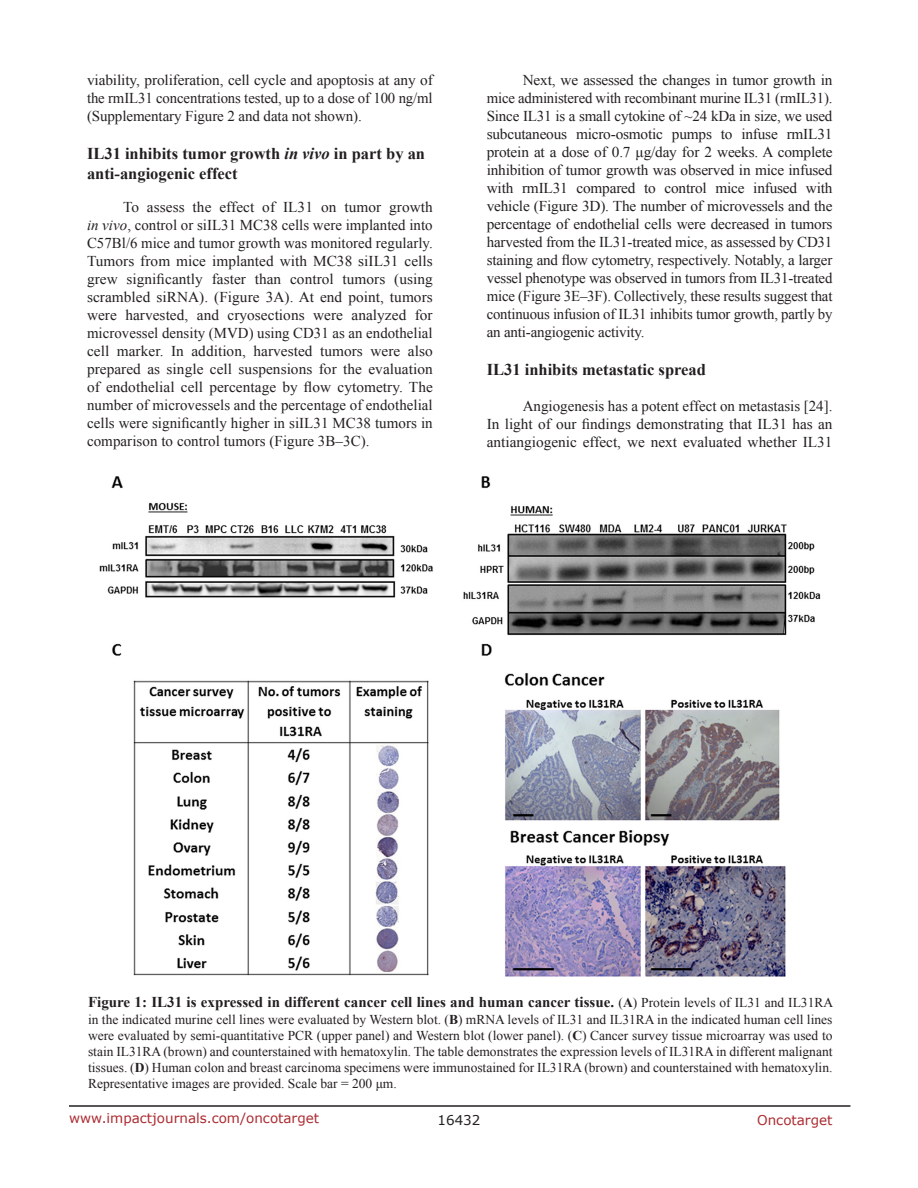
<style>
.page{position:relative;width:918px;height:1188px;background:#fff}
.page>*{position:absolute;margin:0;border:0;box-sizing:border-box;transform-origin:0 0}
.SubHeading_middle{font:700 16.5px/19.8px "Times New Roman";color:#231f20}
.BodyText{font:15px/18px "Times New Roman";letter-spacing:-.005em;color:#231f20;text-align:justify}
.FigureText{font:700 15px "Times New Roman";color:#231f20}
.FigureText-2{font:13.5px/16.2px "Times New Roman";color:#231f20;text-align:justify}
.t1{font:13.5px "Verdana";color:#ac2b31}
.t2{font:13.5px "Verdana";color:#231f20}
.s1{font-style:italic}
.s2{font-weight:400;font-size:13.5px}
.s3{font-size:13.5px}
.s4{font-weight:700}
</style>
<div class="page">
<hr style="left:69px;top:1105px;width:781px;height:2px;background:#231f20">
<img style="left:99px;top:476px;width:721px;height:500px">
<p class="BodyText" style="left:87px;top:71px;width:347px">viability, proliferation, cell cycle and apoptosis at any of the rmIL31 concentrations tested, up to a dose of 100 ng/ml (Supplementary Figure 2 and data not shown).</p>
<p class="SubHeading_middle" style="left:87px;top:143px;width:340px">IL31 inhibits tumor growth <span class="s1">in vivo</span> in part by an anti-angiogenic effect</p>
<p class="BodyText" style="left:87px;top:198px;width:347px;text-indent:36px">To assess the effect of IL31 on tumor growth <span class="s1">in vivo</span>, control or siIL31 MC38 cells were implanted into C57Bl/6 mice and tumor growth was monitored regularly.<br>Tumors from mice implanted with MC38 siIL31 cells grew significantly faster than control tumors (using scrambled siRNA). (Figure 3A). At end point, tumors were harvested, and cryosections were analyzed for microvessel density (MVD) using CD31 as an endothelial cell marker. In addition, harvested tumors were also prepared as single cell suspensions for the evaluation of endothelial cell percentage by flow cytometry. The number of microvessels and the percentage of endothelial cells were significantly higher in siIL31 MC38 tumors in comparison to control tumors (Figure 3B–3C).</p>
<p class="BodyText" style="left:487px;top:71px;width:347px;text-indent:36px">Next, we assessed the changes in tumor growth in mice administered with recombinant murine IL31 (rmIL31).<br>Since IL31 is a small cytokine of ~24 kDa in size, we used subcutaneous micro-osmotic pumps to infuse rmIL31 protein at a dose of 0.7 μg/day for 2 weeks. A complete inhibition of tumor growth was observed in mice infused with rmIL31 compared to control mice infused with vehicle (Figure 3D). The number of microvessels and the percentage of endothelial cells were decreased in tumors harvested from the IL31-treated mice, as assessed by CD31 staining and flow cytometry, respectively. Notably, a larger vessel phenotype was observed in tumors from IL31-treated mice (Figure 3E–3F). Collectively, these results suggest that continuous infusion of IL31 inhibits tumor growth, partly by an anti-angiogenic activity.</p>
<p class="SubHeading_middle" style="left:487px;top:359px;width:221px">IL31 inhibits metastatic spread</p>
<p class="BodyText" style="left:487px;top:397px;width:347px;text-indent:36px">Angiogenesis has a potent effect on metastasis [24].<br>In light of our findings demonstrating that IL31 has an antiangiogenic effect, we next evaluated whether IL31</p>
<p class="FigureText" style="left:88px;top:992px;width:747px">Figure 1: IL31 is expressed in different cancer cell lines and human cancer tissue. <span class="s2">(</span><span class="s3">A</span><span class="s2">) Protein levels of IL31 and IL31RA</span></p>
<p class="FigureText-2" style="left:88px;top:1011px;width:746px">in the indicated murine cell lines were evaluated by Western blot. (<span class="s4">B</span>) mRNA levels of IL31 and IL31RA in the indicated human cell lines were evaluated by semi-quantitative PCR (upper panel) and Western blot (lower panel). (<span class="s4">C</span>) Cancer survey tissue microarray was used to stain IL31RA (brown) and counterstained with hematoxylin. The table demonstrates the expression levels of IL31RA in different malignant tissues. (<span class="s4">D</span>) Human colon and breast carcinoma specimens were immunostained for IL31RA (brown) and counterstained with hematoxylin.<br>Representative images are provided. Scale bar = 200 μm.</p>
<p class="t1" style="left:69px;top:1109px;width:252px">www.impactjournals.com/oncotarget</p>
<p class="t2" style="left:438px;top:1111px;width:44px">16432</p>
<p class="t1" style="left:757px;top:1111px;width:77px">Oncotarget</p>
</div>
